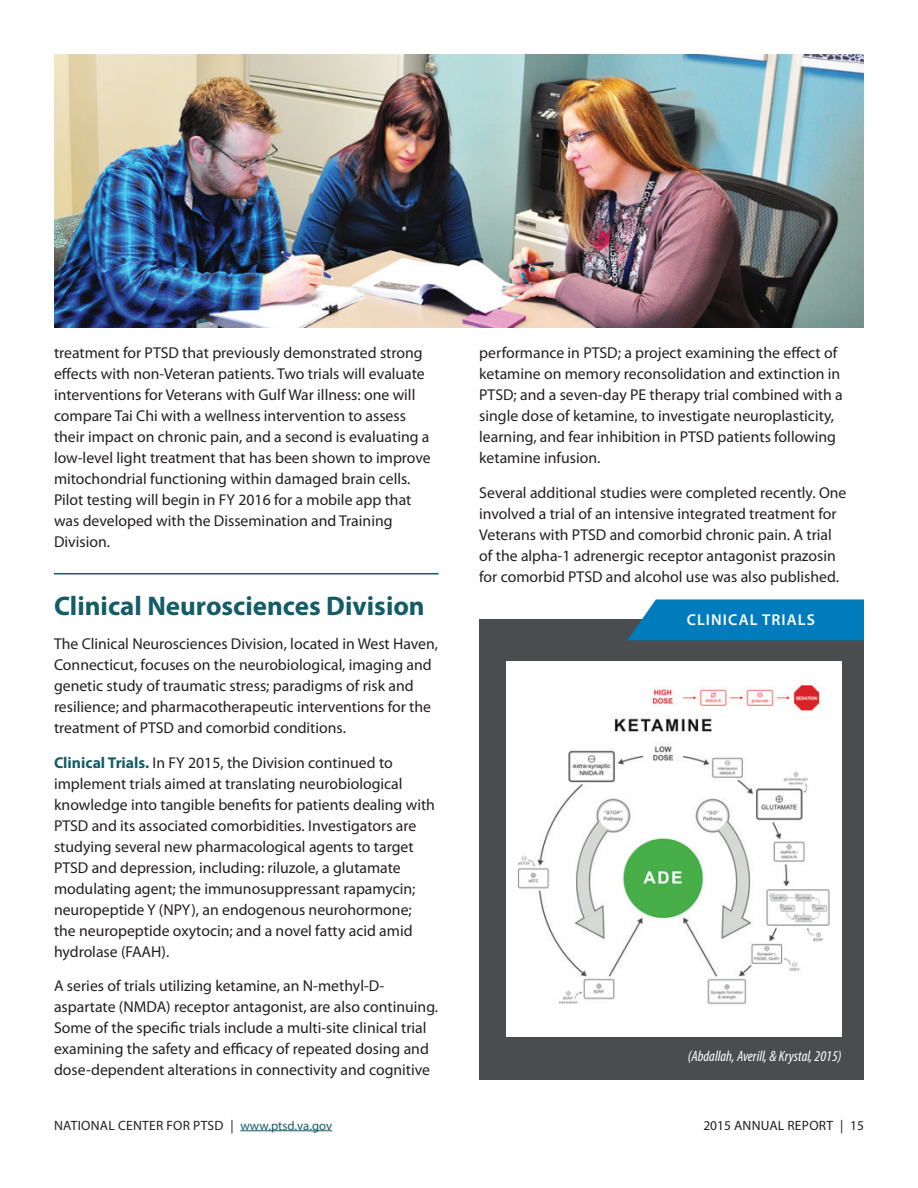
<style>
.page{position:relative;width:918px;height:1188px;background:#fff}
.page>*{position:absolute;margin:0;border:0;box-sizing:border-box;transform-origin:0 0}
.t1{font:700 27px "Myriad Pro";color:#145d66}
.t2{font:15.75px/21px "Myriad Pro";color:#231f20}
.t3{font:600 15.75px "Myriad Pro";letter-spacing:.07em;color:#fff}
.t4{font:italic condensed 15px "Myriad Pro";color:#fff}
.t5{font:13.5px "Myriad Pro";letter-spacing:.02em;color:#231f20}
.s1{font-weight:700;color:#145d66}
.s2{font-size:12.75px;color:#145d66}
</style>
<div class="page">
<hr style="left:240px;top:1130px;width:92px;height:1px;background:#145d66">
<hr style="left:54px;top:573px;width:385px;height:1px;background:#145d66">
<div style="left:479px;top:620px;width:385px;height:460px;background:#4b4c4d"></div>
<img style="left:54px;top:54px;width:810px;height:273px">
<div style="left:506px;top:662px;width:336px;height:375px;background:#fff"></div>
<svg style="left:627px;top:599px;width:237px;height:41px;background:#0f82bd"></svg>
<img style="left:517px;top:685px;width:313px;height:319px">
<p class="t2" style="left:54px;top:342px;width:378px">treatment for PTSD that previously demonstrated strong effects with non-Veteran patients. Two trials will evaluate interventions for Veterans with Gulf War illness: one will compare Tai Chi with a wellness intervention to assess their impact on chronic pain, and a second is evaluating a low-level light treatment that has been shown to improve mitochondrial functioning within damaged brain cells.<br>Pilot testing will begin in FY 2016 for a mobile app that was developed with the Dissemination and Training Division.</p>
<h3 class="t1" style="left:54px;top:588px;width:372px">Clinical Neurosciences Division</h3>
<p class="t2" style="left:54px;top:633px;width:386px">The Clinical Neurosciences Division, located in West Haven, Connecticut, focuses on the neurobiological, imaging and genetic study of traumatic stress; paradigms of risk and resilience; and pharmacotherapeutic interventions for the treatment of PTSD and comorbid conditions.</p>
<p class="t2" style="left:54px;top:752px;width:383px"><span class="s1">Clinical Trials.</span> In FY 2015, the Division continued to implement trials aimed at translating neurobiological knowledge into tangible benefits for patients dealing with PTSD and its associated comorbidities. Investigators are studying several new pharmacological agents to target PTSD and depression, including: riluzole, a glutamate modulating agent; the immunosuppressant rapamycin; neuropeptide Y (NPY), an endogenous neurohormone; the neuropeptide oxytocin; and a novel fatty acid amid hydrolase (FAAH).</p>
<p class="t2" style="left:54px;top:975px;width:386px">A series of trials utilizing ketamine, an N-methyl-D&shy;aspartate (NMDA) receptor antagonist, are also continuing.<br>Some of the specific trials include a multi-site clinical trial examining the safety and efficacy of repeated dosing and dose-dependent alterations in connectivity and cognitive</p>
<p class="t2" style="left:479px;top:342px;width:365px">performance in PTSD; a project examining the effect of ketamine on memory reconsolidation and extinction in PTSD; and a seven-day PE therapy trial combined with a single dose of ketamine, to investigate neuroplasticity, learning, and fear inhibition in PTSD patients following ketamine infusion.</p>
<p class="t2" style="left:479px;top:482px;width:369px">Several additional studies were completed recently. One involved a trial of an intensive integrated treatment for Veterans with PTSD and comorbid chronic pain. A trial of the alpha-1 adrenergic receptor antagonist prazosin for comorbid PTSD and alcohol use was also published.</p>
<p class="t3" style="left:687px;top:610px;width:130px">CLINICAL TRIALS</p>
<p class="t4" style="left:688px;top:1047px;width:155px">(Abdallah, Averill, &amp; Krystal, 2015)</p>
<p class="t5" style="left:54px;top:1117px;width:280px">NATIONAL CENTER FOR PTSD | <span class="s2">www.ptsd.va.gov</span></p>
<p class="t5" style="left:703px;top:1117px;width:162px">2015 ANNUAL REPORT | 15</p>
</div>
